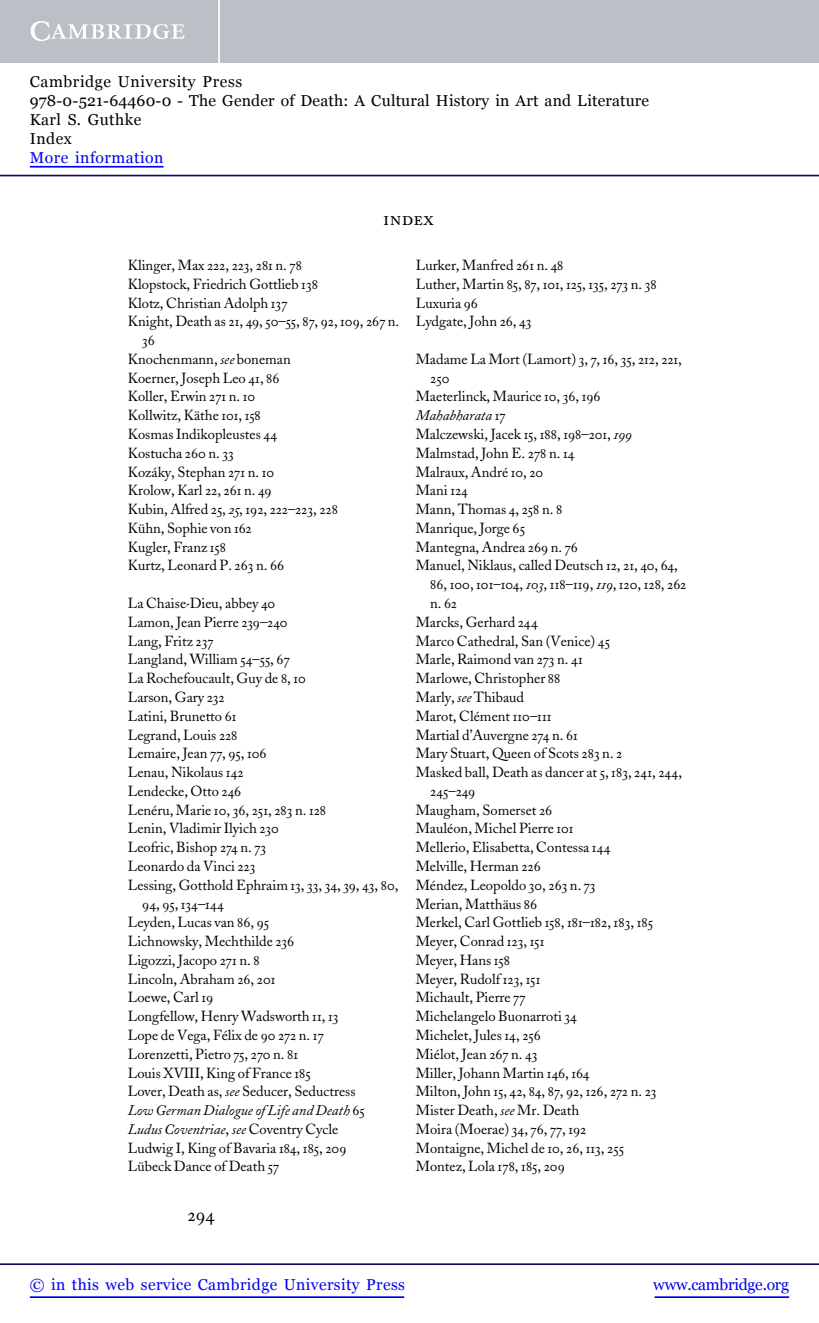
<style>
.page{position:relative;width:819px;height:1323px;background:#fff}
.page>*{position:absolute;margin:0;border:0;box-sizing:border-box;transform-origin:0 0}
.t1{font:19.6px "Adobe Caslon Regular SC";letter-spacing:.015em;color:#000}
.t2{font:15.75px/18.9px "Georgia";letter-spacing:.01em;color:#000}
.t3{font:15.75px "Georgia";letter-spacing:.025em;color:#0000f1}
.t4{font:15.75px "Georgia";letter-spacing:-.015em;color:#0000f1}
.t5{font:14.53px/18.7px "Casdiv";color:#000}
.t6{font:14.53px "Adobe Caslon Exp";color:#000}
.s1{font-family:"Adobe Caslon Exp"}
.s2{font-style:italic}
.s3{font-family:"Adobe Caslon Exp";font-style:italic}
.s4{font-family:"Casdiv"}
</style>
<div class="page">
<hr style="left:655px;top:1296px;width:134px;height:2px;background:#0000f1">
<hr style="left:0;top:1263px;width:819px;height:2px;background:#150666">
<div style="left:0;top:0;width:819px;height:63px;background:#bac0c6"></div>
<svg style="left:31px;top:21px;width:154px;height:20px"></svg>
<hr style="left:218px;top:0;width:2px;height:63px;background:#fff">
<hr style="left:0;top:175px;width:819px;height:1px;background:#150666">
<hr style="left:30px;top:1296px;width:374px;height:2px;background:#0000f1">
<hr style="left:30px;top:166px;width:134px;height:2px;background:#0000f1">
<p class="t2" style="left:30px;top:72px;width:621px">Cambridge University Press<br>978-0-521-64460-0 - The Gender of Death: A Cultural History in Art and Literature<br>Karl S. Guthke<br>Index</p>
<p class="t3" style="left:30px;top:148px;width:135px">More information</p>
<h1 class="t1" style="left:383px;top:211px;width:52px">index</h1>
<p class="t5" style="left:128px;top:258px;width:273px">Klinger, Max <span class="s1">222</span>, <span class="s1">223</span>, <span class="s1">281</span> n. <span class="s1">78<br></span>Klopstock, Friedrich Gottlieb <span class="s1">138<br></span>Klotz, Christian Adolph <span class="s1">137<br></span>Knight, Death as <span class="s1">21</span>, <span class="s1">49</span>, <span class="s1">50</span>–<span class="s1">55</span>, <span class="s1">87</span>, <span class="s1">92</span>, <span class="s1">109</span>, <span class="s1">267</span> n.</p>
<p class="t6" style="left:142px;top:334px;width:14px">36</p>
<p class="t5" style="left:128px;top:351px;width:212px">Knochenmann, <span class="s2">see</span> boneman<br>Koerner, Joseph Leo <span class="s1">41</span>, <span class="s1">86<br></span>Koller, Erwin <span class="s1">271</span> n. <span class="s1">10<br></span>Kollwitz, Käthe <span class="s1">101</span>, <span class="s1">158<br></span>Kosmas Indikopleustes <span class="s1">44<br></span>Kostucha <span class="s1">260</span> n. <span class="s1">33<br></span>Kozáky, Stephan <span class="s1">271</span> n. <span class="s1">10<br></span>Krolow, Karl <span class="s1">22</span>, <span class="s1">261</span> n. <span class="s1">49<br></span>Kubin, Alfred <span class="s1">25</span>, <span class="s3">25</span>, <span class="s1">192</span>, <span class="s1">222</span>–<span class="s1">223</span>, <span class="s1">228<br></span>Kühn, Sophie von <span class="s1">162<br></span>Kugler, Franz <span class="s1">158<br></span>Kurtz, Leonard P. <span class="s1">263</span> n. <span class="s1">66</span></p>
<p class="t5" style="left:128px;top:596px;width:272px">La Chaise-Dieu, abbey <span class="s1">40<br></span>Lamon, Jean Pierre <span class="s1">239</span>–<span class="s1">240<br></span>Lang, Fritz <span class="s1">237<br></span>Langland, William <span class="s1">54</span>–<span class="s1">55</span>, <span class="s1">67<br></span>La Rochefoucault, Guy de <span class="s1">8</span>, <span class="s1">10<br></span>Larson, Gary <span class="s1">232<br></span>Latini, Brunetto <span class="s1">61<br></span>Legrand, Louis <span class="s1">228<br></span>Lemaire, Jean <span class="s1">77</span>, <span class="s1">95</span>, <span class="s1">106<br></span>Lenau, Nikolaus <span class="s1">142<br></span>Lendecke, Otto <span class="s1">246<br></span>Lenéru, Marie <span class="s1">10</span>, <span class="s1">36</span>, <span class="s1">251</span>, <span class="s1">283</span> n. <span class="s1">128<br></span>Lenin, Vladimir Ilyich <span class="s1">230<br></span>Leofric, Bishop <span class="s1">274</span> n. <span class="s1">73<br></span>Leonardo da Vinci <span class="s1">223<br></span>Lessing, Gotthold Ephraim <span class="s1">13</span>, <span class="s1">33</span>, <span class="s1">34</span>, <span class="s1">39</span>, <span class="s1">43</span>, <span class="s1">80</span>,</p>
<p class="t6" style="left:142px;top:897px;width:83px">94<span class="s4">,</span> 95<span class="s4">,</span> 134<span class="s4">–</span>144</p>
<p class="t5" style="left:128px;top:915px;width:238px">Leyden, Lucas van <span class="s1">86</span>, <span class="s1">95<br></span>Lichnowsky, Mechthilde <span class="s1">236<br></span>Ligozzi, Jacopo <span class="s1">271</span> n. <span class="s1">8<br></span>Lincoln, Abraham <span class="s1">26</span>, <span class="s1">201<br></span>Loewe, Carl <span class="s1">19<br></span>Longfellow, Henry Wadsworth <span class="s1">11</span>, <span class="s1">13<br></span>Lope de Vega, Félix de <span class="s1">90 272</span> n. <span class="s1">17<br></span>Lorenzetti, Pietro <span class="s1">75</span>, <span class="s1">270</span> n. <span class="s1">81<br></span>Louis XVIII, King of France <span class="s1">185<br></span>Lover, Death as, <span class="s2">see</span> Seducer, Seductress<br><span class="s2">Low German Dialogue of Life and Death</span> <span class="s1">65<br></span><span class="s2">Ludus Coventriae</span>, <span class="s2">see</span> Coventry Cycle<br>Ludwig I, King of Bavaria <span class="s1">184</span>, <span class="s1">185</span>, <span class="s1">209<br></span>Lübeck Dance of Death <span class="s1">57</span></p>
<h1 class="t1" style="left:188px;top:1207px;width:29px">294</h1>
<p class="t5" style="left:416px;top:258px;width:242px">Lurker, Manfred <span class="s1">261</span> n. <span class="s1">48<br></span>Luther, Martin <span class="s1">85</span>, <span class="s1">87</span>, <span class="s1">101</span>, <span class="s1">125</span>, <span class="s1">135</span>, <span class="s1">273</span> n. <span class="s1">38<br></span>Luxuria <span class="s1">96<br></span>Lydgate, John <span class="s1">26</span>, <span class="s1">43</span></p>
<p class="t5" style="left:416px;top:351px;width:268px">Madame La Mort (Lamort) <span class="s1">3</span>, <span class="s1">7</span>, <span class="s1">16</span>, <span class="s1">35</span>, <span class="s1">212</span>, <span class="s1">221</span>,</p>
<p class="t6" style="left:430px;top:371px;width:21px">250</p>
<p class="t5" style="left:416px;top:389px;width:264px">Maeterlinck, Maurice <span class="s1">10</span>, <span class="s1">36</span>, <span class="s1">196<br></span><span class="s2">Mahabharata</span> <span class="s1">17<br></span>Malczewski, Jacek <span class="s1">15</span>, <span class="s1">188</span>, <span class="s1">198</span>–<span class="s1">201</span>, <span class="s3">199<br></span>Malmstad, John E. <span class="s1">278</span> n. <span class="s1">14<br></span>Malraux, André <span class="s1">10</span>, <span class="s1">20<br></span>Mani <span class="s1">124<br></span>Mann, Thomas <span class="s1">4</span>, <span class="s1">258</span> n. <span class="s1">8<br></span>Manrique, Jorge <span class="s1">65<br></span>Mantegna, Andrea <span class="s1">269</span> n. <span class="s1">76<br></span>Manuel, Niklaus, called Deutsch <span class="s1">12</span>, <span class="s1">21</span>, <span class="s1">40</span>, <span class="s1">64</span>,</p>
<p class="t6" style="left:430px;top:578px;width:258px">86<span class="s4">,</span> 100<span class="s4">,</span> 101<span class="s4">–</span>104<span class="s4">,</span> <span class="s2">103</span><span class="s4">,</span> 118<span class="s4">–</span>119<span class="s4">,</span> <span class="s2">119</span><span class="s4">,</span> 120<span class="s4">,</span> 128<span class="s4">,</span> 262</p>
<p class="t5" style="left:416px;top:596px;width:268px;text-indent:15px">n. <span class="s1">62<br></span>Marcks, Gerhard <span class="s1">244<br></span>Marco Cathedral, San (Venice) <span class="s1">45<br></span>Marle, Raimond van <span class="s1">273</span> n. <span class="s1">41<br></span>Marlowe, Christopher <span class="s1">88<br></span>Marly, <span class="s2">see</span> Thibaud<br>Marot, Clément <span class="s1">110</span>–<span class="s1">111<br></span>Martial d’Auvergne <span class="s1">274</span> n. <span class="s1">61<br></span>Mary Stuart, Queen of Scots <span class="s1">283</span> n. <span class="s1">2<br></span>Masked ball, Death as dancer at <span class="s1">5</span>, <span class="s1">183</span>, <span class="s1">241</span>, <span class="s1">244</span>,</p>
<p class="t6" style="left:430px;top:785px;width:47px">245<span class="s4">–</span>249</p>
<p class="t5" style="left:416px;top:802px;width:242px">Maugham, Somerset <span class="s1">26<br></span>Mauléon, Michel Pierre <span class="s1">101<br></span>Mellerio, Elisabetta, Contessa <span class="s1">144<br></span>Melville, Herman <span class="s1">226<br></span>Méndez, Leopoldo <span class="s1">30</span>, <span class="s1">263</span> n. <span class="s1">73<br></span>Merian, Matthäus <span class="s1">86<br></span>Merkel, Carl Gottlieb <span class="s1">158</span>, <span class="s1">181</span>–<span class="s1">182</span>, <span class="s1">183</span>, <span class="s1">185<br></span>Meyer, Conrad <span class="s1">123</span>, <span class="s1">151<br></span>Meyer, Hans <span class="s1">158<br></span>Meyer, Rudolf <span class="s1">123</span>, <span class="s1">151<br></span>Michault, Pierre <span class="s1">77<br></span>Michelangelo Buonarroti <span class="s1">34<br></span>Michelet, Jules <span class="s1">14</span>, <span class="s1">256<br></span>Miélot, Jean <span class="s1">267</span> n. <span class="s1">43<br></span>Miller, Johann Martin <span class="s1">146</span>, <span class="s1">164<br></span>Milton, John <span class="s1">15</span>, <span class="s1">42</span>, <span class="s1">84</span>, <span class="s1">87</span>, <span class="s1">92</span>, <span class="s1">126</span>, <span class="s1">272</span> n. <span class="s1">23<br></span>Mister Death, <span class="s2">see</span> Mr. Death<br>Moira (Moerae) <span class="s1">34</span>, <span class="s1">76</span>, <span class="s1">77</span>, <span class="s1">192<br></span>Montaigne, Michel de <span class="s1">10</span>, <span class="s1">26</span>, <span class="s1">113</span>, <span class="s1">255<br></span>Montez, Lola <span class="s1">178</span>, <span class="s1">185</span>, <span class="s1">209</span></p>
<p class="t3" style="left:30px;top:1276px;width:377px">© in this web service Cambridge University Press</p>
<p class="t4" style="left:653px;top:1276px;width:137px">www.cambridge.org</p>
</div>
